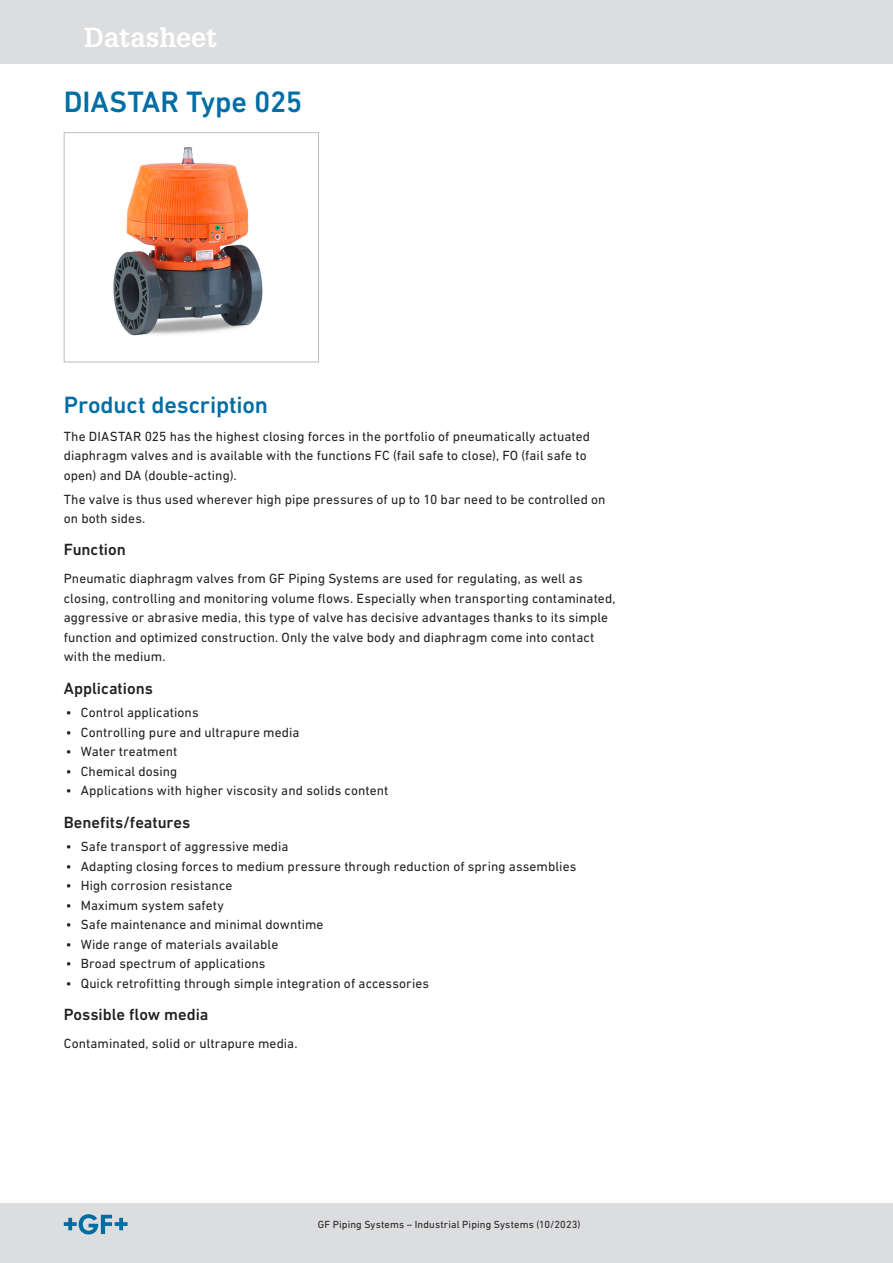
<style>
.page{position:relative;width:893px;height:1263px;background:#fff}
.page>*{position:absolute;margin:0;border:0;box-sizing:border-box;transform-origin:0 0}
.Überschrift_1_Kap_x{font:500 30px "DIN Next W1 G";color:#006da5}
.t1{font:700 27px "Glypha LT Pro";color:#fff}
.Überschrift_3_Kap_x{font:500 24px "DIN Next W1 G";letter-spacing:-.005em;color:#006da5}
.Überschrift_4__oNr{font:500 16.5px "DIN Next W1 G";color:#231f20}
.Grundtext{font:13.5px/19.5px "DIN Next W1 G";letter-spacing:.005em;color:#231f20}
.t2{font:10.5px "DIN Next W1 G";letter-spacing:.015em;color:#231f20}
</style>
<div class="page">
<div style="left:0;top:1203px;width:893px;height:60px;background:#dcdddf"></div>
<svg style="left:64px;top:1214px;width:64px;height:20px"></svg>
<div style="left:0;top:0;width:893px;height:64px;background:#dcdddf"></div>
<img style="left:113px;top:147px;width:150px;height:189px">
<div style="left:64px;top:132px;width:255px;height:230px;border:1px solid #bcbdc0"></div>
<h2 class="t1" style="left:84px;top:20px;width:134px">Datasheet</h2>
<p class="Überschrift_1_Kap_x" style="left:64px;top:84px;width:240px">DIASTAR Type 025</p>
<p class="Überschrift_3_Kap_x" style="left:64px;top:391px;width:206px">Product description</p>
<p class="Grundtext" style="left:64px;top:426px;width:528px">The DIASTAR 025 has the highest closing forces in the portfolio of pneumatically actuated diaphragm valves and is available with the functions FC (fail safe to close), FO (fail safe to open) and DA (double-acting).</p>
<p class="Grundtext" style="left:64px;top:489px;width:543px">The valve is thus used wherever high pipe pressures of up to 10 bar need to be controlled on on both sides.</p>
<p class="Überschrift_4__oNr" style="left:64px;top:540px;width:64px">Function</p>
<p class="Grundtext" style="left:64px;top:569px;width:553px">Pneumatic diaphragm valves from GF Piping Systems are used for regulating, as well as closing, controlling and monitoring volume flows. Especially when transporting contaminated, aggressive or abrasive media, this type of valve has decisive advantages thanks to its simple function and optimized construction. Only the valve body and diaphragm come into contact with the medium.</p>
<p class="Überschrift_4__oNr" style="left:64px;top:678px;width:91px">Applications</p>
<p class="Grundtext" style="left:66px;top:703px;width:134px">• Control applications</p>
<p class="Grundtext" style="left:66px;top:722px;width:235px">• Controlling pure and ultrapure media</p>
<p class="Grundtext" style="left:66px;top:742px;width:113px">• Water treatment</p>
<p class="Grundtext" style="left:66px;top:761px;width:113px">• Chemical dosing</p>
<p class="Grundtext" style="left:66px;top:781px;width:324px">• Applications with higher viscosity and solids content</p>
<p class="Überschrift_4__oNr" style="left:64px;top:812px;width:128px">Benefits/features</p>
<p class="Grundtext" style="left:66px;top:837px;width:224px">• Safe transport of aggressive media</p>
<p class="Grundtext" style="left:66px;top:856px;width:512px">• Adapting closing forces to medium pressure through reduction of spring assemblies</p>
<p class="Grundtext" style="left:66px;top:876px;width:168px">• High corrosion resistance</p>
<p class="Grundtext" style="left:66px;top:895px;width:160px">• Maximum system safety</p>
<p class="Grundtext" style="left:66px;top:915px;width:259px">• Safe maintenance and minimal downtime</p>
<p class="Grundtext" style="left:66px;top:934px;width:214px">• Wide range of materials available</p>
<p class="Grundtext" style="left:66px;top:954px;width:201px">• Broad spectrum of applications</p>
<p class="Grundtext" style="left:66px;top:973px;width:365px">• Quick retrofitting through simple integration of accessories</p>
<p class="Überschrift_4__oNr" style="left:64px;top:1005px;width:146px">Possible flow media</p>
<p class="Grundtext" style="left:64px;top:1033px;width:235px">Contaminated, solid or ultrapure media.</p>
<p class="t2" style="left:318px;top:1219px;width:264px">GF Piping Systems – Industrial Piping Systems (10/2023)</p>
</div>
